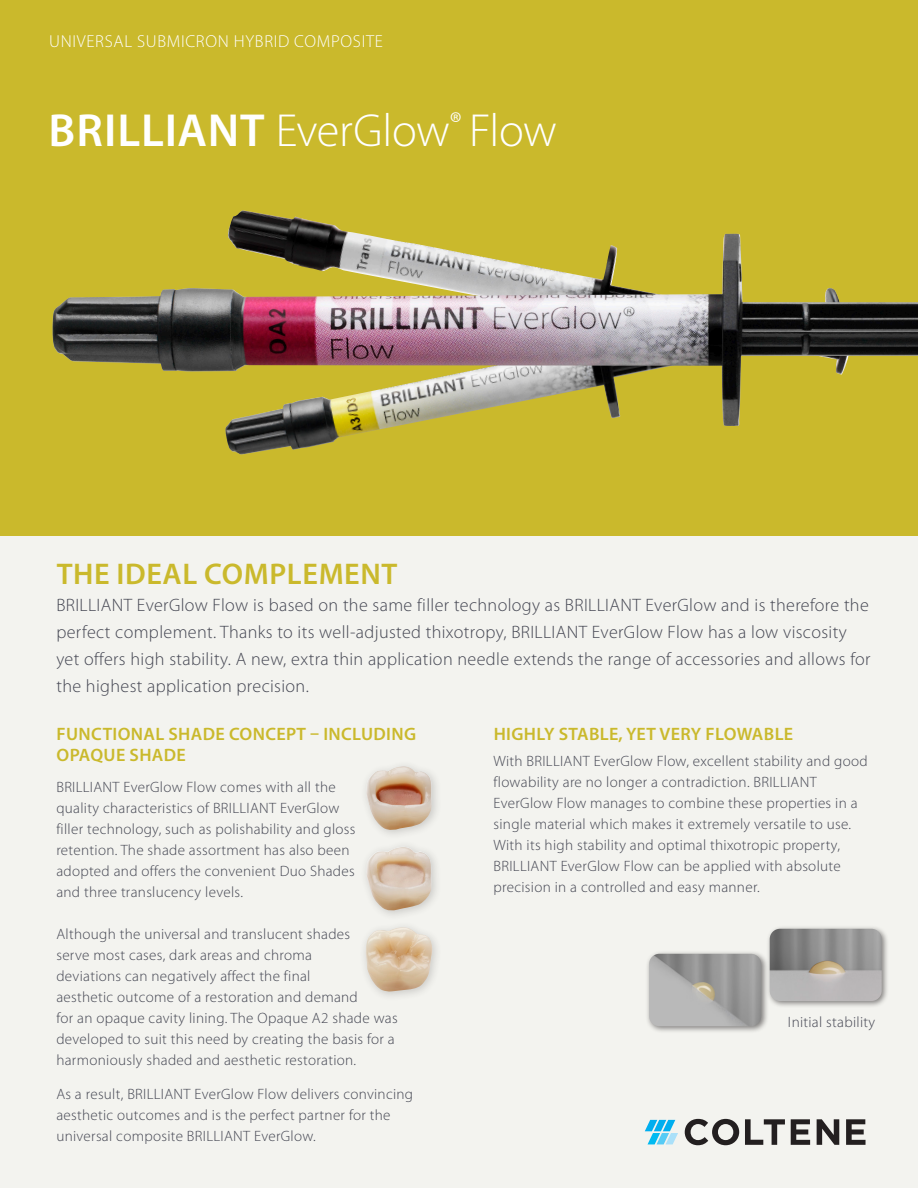
<style>
.page{position:relative;width:918px;height:1188px;background:#fff}
.page>*{position:absolute;margin:0;border:0;box-sizing:border-box;transform-origin:0 0}
.t1{font:300 46.65px "Myriad Pro";letter-spacing:-.01em;color:#fff}
.t2{font:600 30px "Myriad Pro";letter-spacing:.02em;color:#cab92c}
.t3{font:300 18px/27px "Myriad Pro";letter-spacing:.02em;color:#444652}
.t4{font:600 18px "Myriad Pro";letter-spacing:.02em;color:#cab92c}
.t5{font:300 17.4px "Myriad Pro";letter-spacing:.04em;color:#fff}
.t6{font:300 15px/21px "Myriad Pro";letter-spacing:.02em;color:#444652}
.s1{font-weight:600}
</style>
<div class="page">
<div style="left:0;top:536px;width:918px;height:652px;background:#f3f3ef"></div>
<div style="left:0;top:0;width:918px;height:536px;background:#cab92c"></div>
<svg style="left:685px;top:1119px;width:54px;height:26px"></svg>
<svg style="left:745px;top:1119px;width:40px;height:26px"></svg>
<svg style="left:791px;top:1119px;width:19px;height:26px"></svg>
<svg style="left:817px;top:1119px;width:22px;height:26px"></svg>
<svg style="left:846px;top:1119px;width:20px;height:26px"></svg>
<svg style="left:645px;top:1120px;width:33px;height:24px"></svg>
<img style="left:225px;top:426px;width:171px;height:29px">
<img style="left:228px;top:210px;width:511px;height:24px">
<img style="left:52px;top:234px;width:866px;height:192px">
<div style="left:645px;top:950px;width:124px;height:84px;background:#231f20;opacity:.55"></div>
<img style="left:649px;top:954px;width:112px;height:72px">
<div style="left:766px;top:925px;width:123px;height:84px;background:#231f20;opacity:.55"></div>
<img style="left:770px;top:929px;width:112px;height:72px">
<div style="left:360px;top:759px;width:82px;height:81px;background:#231f20;opacity:.2"></div>
<img style="left:366px;top:766px;width:66px;height:65px">
<div style="left:360px;top:840px;width:82px;height:80px;background:#231f20;opacity:.2"></div>
<img style="left:366px;top:847px;width:67px;height:65px">
<div style="left:359px;top:921px;width:84px;height:81px;background:#231f20;opacity:.2"></div>
<img style="left:365px;top:927px;width:68px;height:65px">
<p class="t5" style="left:49px;top:30px;width:335px">UNIVERSAL SUBMICRON HYBRID COMPOSITE</p>
<p class="t1" style="left:49px;top:102px;width:510px"><span class="s1">BRILLIANT</span> EverGlow<sup>®</sup> Flow</p>
<p class="t2" style="left:57px;top:555px;width:342px">THE IDEAL COMPLEMENT</p>
<p class="t3" style="left:56px;top:591px;width:816px">BRILLIANT EverGlow Flow is based on the same filler technology as BRILLIANT EverGlow and is therefore the perfect complement. Thanks to its well-adjusted thixotropy, BRILLIANT EverGlow Flow has a low viscosity yet offers high stability. A new, extra thin application needle extends the range of accessories and allows for the highest application precision.</p>
<p class="t4" style="left:57px;top:723px;width:361px">FUNCTIONAL SHADE CONCEPT – INCLUDING</p>
<p class="t4" style="left:494px;top:722px;width:301px">HIGHLY STABLE, YET VERY FLOWABLE</p>
<p class="t4" style="left:57px;top:744px;width:131px">OPAQUE SHADE</p>
<p class="t6" style="left:56px;top:776px;width:301px">BRILLIANT EverGlow Flow comes with all the quality characteristics of BRILLIANT EverGlow filler technology, such as polishability and gloss retention. The shade assortment has also been adopted and offers the convenient Duo Shades and three translucency levels.</p>
<p class="t6" style="left:56px;top:923px;width:343px">Although the universal and translucent shades<br>serve most cases, dark areas and chroma<br>deviations can negatively affect the final<br>aesthetic outcome of a restoration and demand<br>for an opaque cavity lining. The Opaque A2 shade was developed to suit this need by creating the basis for a harmoniously shaded and aesthetic restoration.</p>
<p class="t6" style="left:56px;top:1084px;width:358px">As a result, BRILLIANT EverGlow Flow delivers convincing aesthetic outcomes and is the perfect partner for the universal composite BRILLIANT EverGlow.</p>
<p class="t6" style="left:494px;top:750px;width:376px">With BRILLIANT EverGlow Flow, excellent stability and good flowability are no longer a contradiction. BRILLIANT EverGlow Flow manages to combine these properties in a single material which makes it extremely versatile to use.<br>With its high stability and optimal thixotropic property, BRILLIANT EverGlow Flow can be applied with absolute precision in a controlled and easy manner.</p>
<p class="t6" style="left:788px;top:1011px;width:89px">Initial stability</p>
</div>
